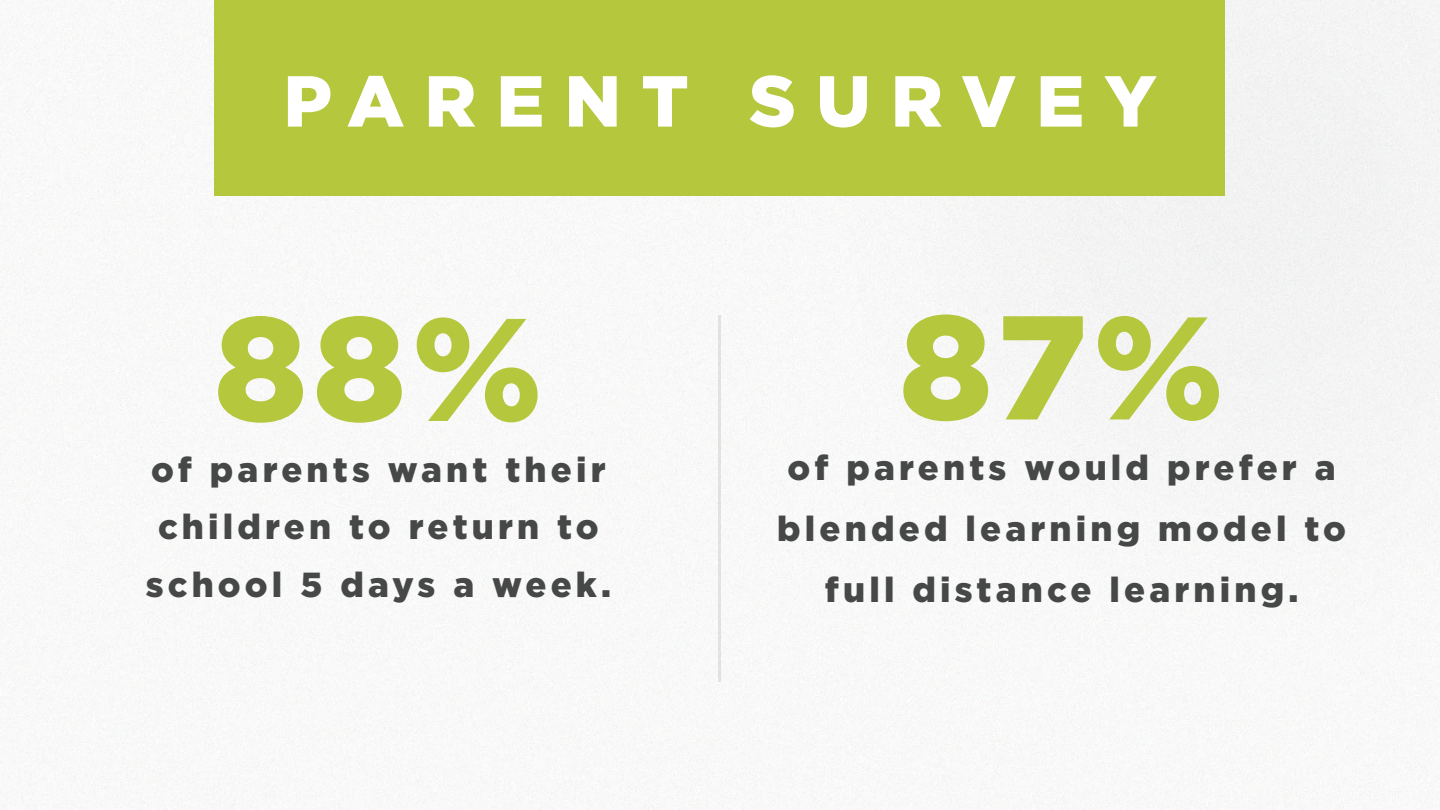
<style>
.page{position:relative;width:1440px;height:810px;background:#fff}
.page>*{position:absolute;margin:0;border:0;box-sizing:border-box;transform-origin:0 0}
.t1{font:900 147.45px "Gotham";color:#b5c73d}
.t2{font:900 72px "Gotham";letter-spacing:.28em;color:#fff}
.t3{font:900 34.8px/57.4px "Gotham";letter-spacing:.12em;color:#464747;text-align:center}
.s1{font-size:145.8px}
</style>
<div class="page">
<img style="left:0;top:0;width:1440px;height:810px">
<div style="left:215px;top:0;width:1010px;height:196px;background:#b5c73d"></div>
<hr style="left:719px;top:315px;width:2px;height:366px;background:#000">
<p class="t2" style="left:283px;top:52px;width:875px">PARENT SURVEY</p>
<p class="t1" style="left:214px;top:267px;width:330px">88<span class="s1">%</span></p>
<p class="t3" style="left:151px;top:440px;width:456px">of parents want their</p>
<p class="t3" style="left:146px;top:498px;width:467px">children to return to school 5 days a week.</p>
<p class="t1" style="left:899px;top:266px;width:326px">87<span class="s1">%</span></p>
<p class="t3" style="left:788px;top:439px;width:550px">of parents would prefer a</p>
<p class="t3" style="left:777px;top:498px;width:570px;line-height:60.8px">blended learning model to full distance learning.</p>
</div>
